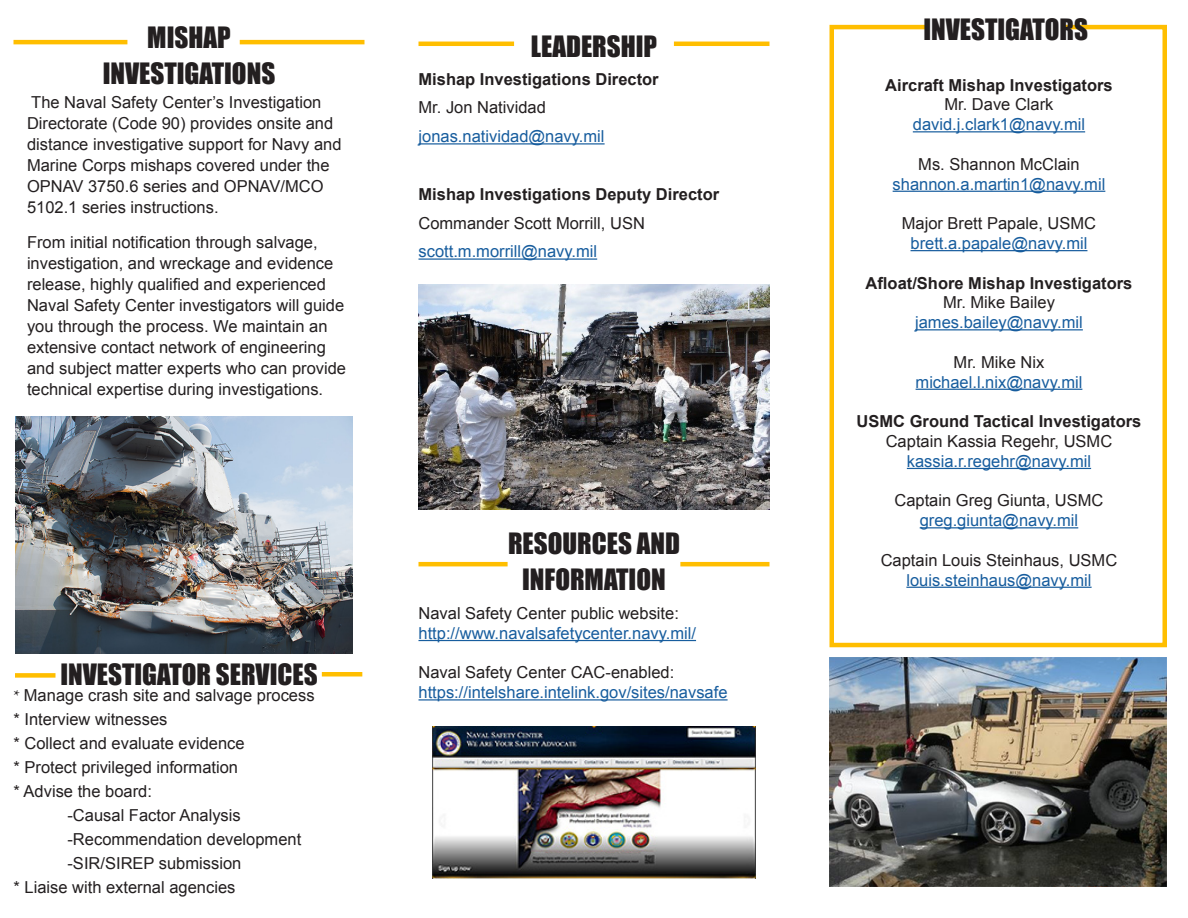
<style>
.page{position:relative;width:1188px;height:918px;background:#fff}
.page>*{position:absolute;margin:0;border:0;box-sizing:border-box;transform-origin:0 0}
.t1{font:27px "Impact";color:#231f20}
.t2{font:16.5px/21px "Arial";color:#231f20}
.t3{font:16.5px "Arial";color:#175d9e}
.t4{font:700 16.5px "Arial";color:#231f20}
.s1{font-family:"Minion Pro"}
</style>
<div class="page">
<svg style="left:829px;top:24px;width:338px;height:624px"></svg>
<hr style="left:240px;top:40px;width:124px;height:4px;background:#ffbe00">
<hr style="left:14px;top:40px;width:113px;height:4px;background:#ffbe00">
<hr style="left:418px;top:143px;width:187px;height:2px;background:#175d9e">
<hr style="left:418px;top:258px;width:179px;height:2px;background:#175d9e">
<hr style="left:674px;top:42px;width:96px;height:4px;background:#ffbe00">
<hr style="left:418px;top:42px;width:96px;height:4px;background:#ffbe00">
<hr style="left:680px;top:562px;width:90px;height:4px;background:#ffbe00">
<hr style="left:418px;top:562px;width:90px;height:4px;background:#ffbe00">
<hr style="left:418px;top:640px;width:278px;height:1px;background:#175d9e">
<hr style="left:418px;top:699px;width:310px;height:2px;background:#175d9e">
<hr style="left:913px;top:131px;width:172px;height:1px;background:#175d9e">
<hr style="left:893px;top:191px;width:212px;height:1px;background:#175d9e">
<hr style="left:911px;top:250px;width:176px;height:1px;background:#175d9e">
<hr style="left:915px;top:329px;width:168px;height:1px;background:#175d9e">
<hr style="left:916px;top:389px;width:166px;height:1px;background:#175d9e">
<hr style="left:907px;top:468px;width:184px;height:1px;background:#175d9e">
<hr style="left:920px;top:527px;width:158px;height:1px;background:#175d9e">
<hr style="left:906px;top:587px;width:186px;height:1px;background:#175d9e">
<div style="left:15px;top:673px;width:41px;height:5px;background:#ffbe00"></div>
<hr style="left:322px;top:672px;width:40px;height:4px;background:#ffbe00">
<img style="left:418px;top:285px;width:352px;height:224px">
<img style="left:830px;top:657px;width:337px;height:229px">
<img style="left:15px;top:417px;width:337px;height:236px">
<img style="left:432px;top:727px;width:324px;height:152px">
<p class="t1" style="left:147px;top:16px;width:85px">MISHAP</p>
<p class="t1" style="left:103px;top:52px;width:174px">INVESTIGATIONS</p>
<p class="t4" style="left:418px;top:68px;width:242px">Mishap Investigations Director</p>
<p class="t2" style="left:418px;top:97px;width:129px">Mr. Jon Natividad</p>
<p class="t3" style="left:418px;top:126px;width:188px">jonas.natividad@navy.mil</p>
<p class="t1" style="left:531px;top:26px;width:128px">LEADERSHIP</p>
<p class="t2" style="left:27px;top:92px;width:316px">The Naval Safety Center’s Investigation Directorate (Code 90) provides onsite and distance investigative support for Navy and Marine Corps mishaps covered under the OPNAV 3750.6 series and OPNAV/MCO 5102.1 series instructions.</p>
<p class="t2" style="left:27px;top:232px;width:321px">From initial notification through salvage, investigation, and wreckage and evidence release, highly qualified and experienced Naval Safety Center investigators will guide you through the process. We maintain an extensive contact network of engineering and subject matter experts who can provide technical expertise during investigations.</p>
<p class="t4" style="left:418px;top:183px;width:302px">Mishap Investigations Deputy Director</p>
<p class="t2" style="left:418px;top:212px;width:228px">Commander Scott Morrill, USN</p>
<p class="t3" style="left:418px;top:241px;width:180px">scott.m.morrill@navy.mil</p>
<p class="t1" style="left:60px;top:654px;width:259px">INVESTIGATOR SERVICES</p>
<p class="t2" style="left:14px;top:685px;width:303px"><span class="s1">*</span> Manage crash site and salvage process</p>
<p class="t2" style="left:14px;top:709px;width:156px">* Interview witnesses</p>
<p class="t2" style="left:14px;top:733px;width:233px">* Collect and evaluate evidence</p>
<p class="t2" style="left:14px;top:757px;width:226px">* Protect privileged information</p>
<p class="t2" style="left:14px;top:781px;width:140px">* Advise the board:</p>
<p class="t2" style="left:68px;top:805px;width:175px">-Causal Factor Analysis</p>
<p class="t2" style="left:68px;top:829px;width:235px">-Recommendation development</p>
<p class="t2" style="left:68px;top:853px;width:175px">-SIR/SIREP submission</p>
<p class="t2" style="left:14px;top:877px;width:223px">* Liaise with external agencies</p>
<p class="t1" style="left:508px;top:522px;width:173px">RESOURCES AND</p>
<p class="t1" style="left:522px;top:558px;width:145px">INFORMATION</p>
<p class="t2" style="left:418px;top:603px;width:262px">Naval Safety Center public website:</p>
<p class="t3" style="left:418px;top:622px;width:279px">http://www.navalsafetycenter.navy.mil/</p>
<p class="t2" style="left:418px;top:662px;width:257px">Naval Safety Center CAC-enabled:</p>
<p class="t3" style="left:418px;top:682px;width:311px">https://intelshare.intelink.gov/sites/navsafe</p>
<p class="t1" style="left:923px;top:9px;width:166px">INVESTIGATORS</p>
<p class="t4" style="left:885px;top:74px;width:229px">Aircraft Mishap Investigators</p>
<p class="t2" style="left:944px;top:94px;width:111px">Mr. Dave Clark</p>
<p class="t3" style="left:913px;top:114px;width:174px">david.j.clark1@navy.mil</p>
<p class="t2" style="left:918px;top:154px;width:163px">Ms. Shannon McClain</p>
<p class="t3" style="left:893px;top:173px;width:214px">shannon.a.martin1@navy.mil</p>
<p class="t2" style="left:902px;top:213px;width:196px">Major Brett Papale, USMC</p>
<p class="t3" style="left:911px;top:232px;width:178px">brett.a.papale@navy.mil</p>
<p class="t4" style="left:866px;top:272px;width:268px">Afloat/Shore Mishap Investigators</p>
<p class="t2" style="left:943px;top:292px;width:113px">Mr. Mike Bailey</p>
<p class="t3" style="left:915px;top:312px;width:169px">james.bailey@navy.mil</p>
<p class="t2" style="left:954px;top:352px;width:92px">Mr. Mike Nix</p>
<p class="t3" style="left:916px;top:371px;width:168px">michael.l.nix@navy.mil</p>
<p class="t4" style="left:857px;top:410px;width:286px">USMC Ground Tactical Investigators</p>
<p class="t2" style="left:886px;top:431px;width:228px">Captain Kassia Regehr, USMC</p>
<p class="t3" style="left:907px;top:450px;width:186px">kassia.r.regehr@navy.mil</p>
<p class="t2" style="left:894px;top:490px;width:211px">Captain Greg Giunta, USMC</p>
<p class="t3" style="left:920px;top:510px;width:160px">greg.giunta@navy.mil</p>
<p class="t2" style="left:881px;top:550px;width:238px">Captain Louis Steinhaus, USMC</p>
<p class="t3" style="left:906px;top:569px;width:187px">louis.steinhaus@navy.mil</p>
</div>
